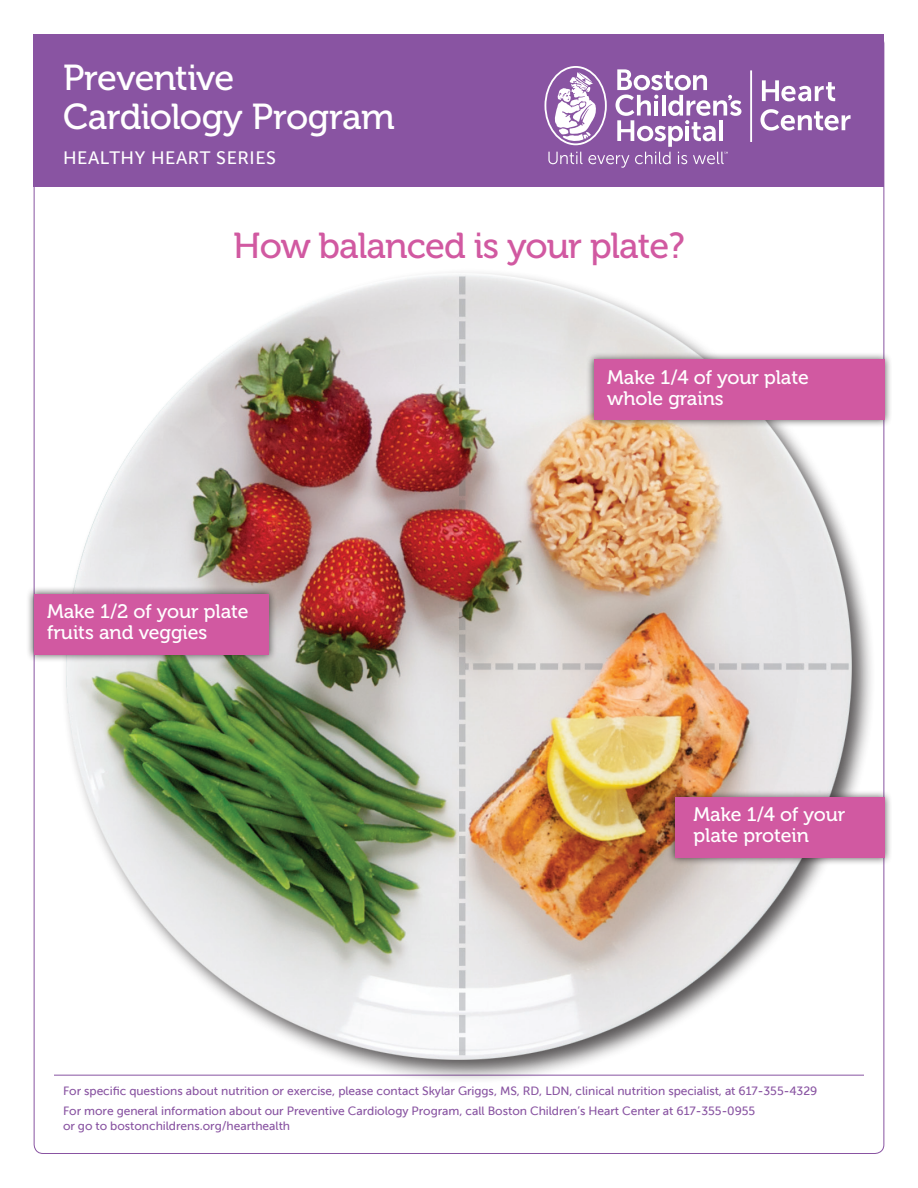
<style>
.page{position:relative;width:918px;height:1188px;background:#fff}
.page>*{position:absolute;margin:0;border:0;box-sizing:border-box;transform-origin:0 0}
.t1{font:36px/39px "Museo 500";letter-spacing:-.02em;color:#fff}
.t2{font:36px "Museo 500";letter-spacing:-.025em;color:#d159a1}
.t3{font:19.5px/21px "Museo 500";letter-spacing:-.005em;color:#fff}
.t4{font:18px "Museo Sans 500";letter-spacing:.03em;color:#fff}
.t5{font:12px/19.5px "Museo Sans 500";letter-spacing:-.005em;color:#8954a2}
</style>
<div class="page">
<div style="left:34px;top:34px;width:850px;height:153px;background:#8954a2"></div>
<hr style="left:54px;top:1075px;width:810px;height:1px;background:#8954a2">
<hr style="left:750px;top:70px;width:2px;height:72px;background:#fff">
<svg style="left:762px;top:80px;width:73px;height:21px"></svg>
<svg style="left:761px;top:109px;width:90px;height:22px"></svg>
<svg style="left:544px;top:66px;width:197px;height:102px"></svg>
<div style="left:61px;top:269px;width:815px;height:815px;background:#231f20;opacity:.75"></div>
<img style="left:61px;top:269px;width:810px;height:801px">
<div style="left:586px;top:352px;width:306px;height:76px;background:#231f20;opacity:.75"></div>
<div style="left:594px;top:359px;width:290px;height:61px;background:#d159a1"></div>
<div style="left:26px;top:586px;width:250px;height:76px;background:#231f20;opacity:.75"></div>
<div style="left:34px;top:594px;width:235px;height:60px;background:#d159a1"></div>
<div style="left:667px;top:789px;width:225px;height:76px;background:#231f20;opacity:.75"></div>
<div style="left:675px;top:797px;width:209px;height:61px;background:#d159a1"></div>
<h1 class="t1" style="left:63px;top:59px;width:333px">Preventive<br>Cardiology Program</h1>
<h3 class="t4" style="left:63px;top:148px;width:215px">HEALTHY HEART SERIES</h3>
<h1 class="t2" style="left:233px;top:226px;width:453px">How balanced is your plate?</h1>
<h2 class="t3" style="left:47px;top:601px;width:203px">Make 1/2 of your plate fruits and veggies</h2>
<h2 class="t3" style="left:607px;top:367px;width:203px">Make 1/4 of your plate whole grains</h2>
<h2 class="t3" style="left:694px;top:805px;width:153px">Make 1/4 of your plate protein</h2>
<p class="t5" style="left:63px;top:1082px;width:756px">For specific questions about nutrition or exercise, please contact Skylar Griggs, MS, RD, LDN, clinical nutrition specialist, at 617-355-4329<br>For more general information about our Preventive Cardiology Program, call Boston Children’s Heart Center at 617-355-0955</p>
<p class="t5" style="left:63px;top:1116px;width:229px">or go to bostonchildrens.org/hearthealth</p>
</div>
